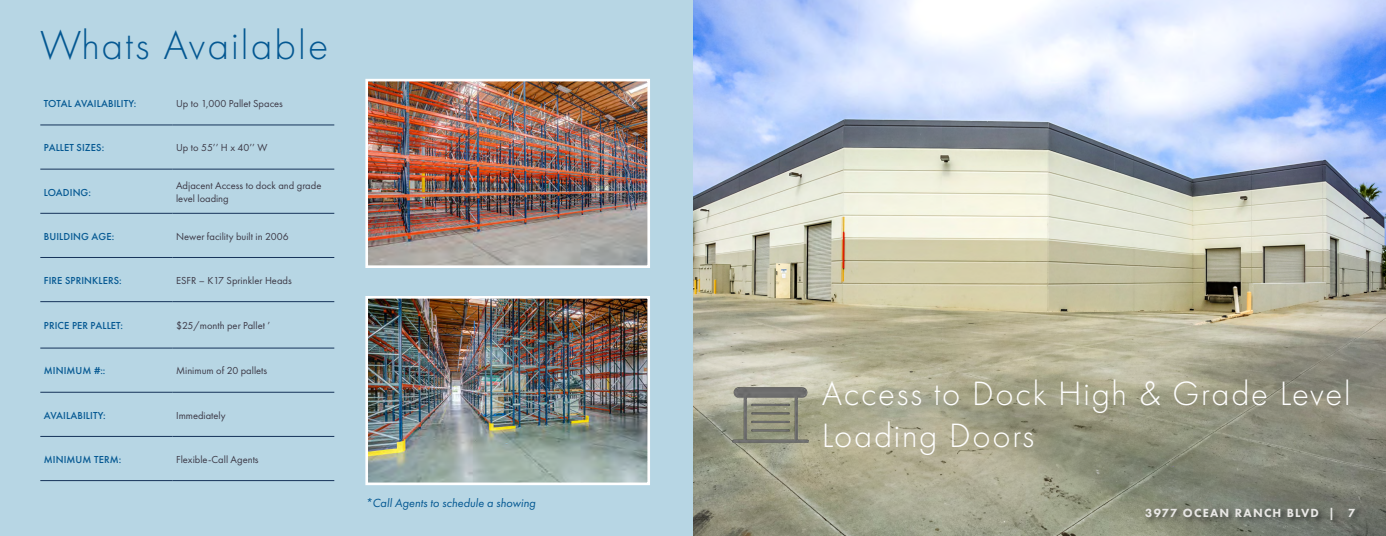
<style>
.page{position:relative;width:1386px;height:536px;background:#fff}
.page>*{position:absolute;margin:0;border:0;box-sizing:border-box;transform-origin:0 0}
.t1{font:300 42px "Futura PT";letter-spacing:.05em;color:#045892}
.t2{font:300 35px/42px "Futura PT";letter-spacing:.05em;color:#fff}
.t3{font:italic 12.25px "Futura PT";color:#045892}
.t4{font:500 12.25px "Futura PT";letter-spacing:.1em;color:#e8e7e5}
.t5{font:800 12.25px "Futura PT";letter-spacing:.1em;color:#e8e7e5}
.t6{font:10.5px/12.6px "Futura PT";color:#3d3a47}
.t7{font:500 10.5px "Futura PT";letter-spacing:.01em;color:#045892}
.s1{font-weight:800}
.s2{font-weight:300}
.s3{font-weight:400}
.s4{font-weight:700}
</style>
<div class="page">
<div style="left:0;top:0;width:693px;height:536px;background:#b7d6e4"></div>
<img style="left:369px;top:83px;width:277px;height:181px">
<div style="left:365px;top:79px;width:285px;height:189px;border:3px solid #fff"></div>
<img style="left:369px;top:300px;width:277px;height:181px">
<div style="left:365px;top:296px;width:285px;height:189px;border:3px solid #fff"></div>
<hr style="left:40px;top:125px;width:133px;height:1px;background:#153359">
<hr style="left:173px;top:125px;width:161px;height:1px;background:#153359">
<hr style="left:40px;top:169px;width:133px;height:1px;background:#153359">
<hr style="left:173px;top:169px;width:161px;height:1px;background:#153359">
<hr style="left:40px;top:213px;width:133px;height:1px;background:#153359">
<hr style="left:173px;top:213px;width:161px;height:1px;background:#153359">
<hr style="left:40px;top:257px;width:133px;height:1px;background:#153359">
<hr style="left:173px;top:257px;width:161px;height:1px;background:#153359">
<hr style="left:40px;top:301px;width:133px;height:1px;background:#153359">
<hr style="left:173px;top:301px;width:161px;height:1px;background:#153359">
<hr style="left:40px;top:348px;width:133px;height:1px;background:#153359">
<hr style="left:173px;top:348px;width:161px;height:1px;background:#153359">
<hr style="left:40px;top:392px;width:133px;height:1px;background:#153359">
<hr style="left:173px;top:392px;width:161px;height:1px;background:#153359">
<hr style="left:40px;top:436px;width:133px;height:1px;background:#153359">
<hr style="left:173px;top:436px;width:161px;height:1px;background:#153359">
<hr style="left:40px;top:480px;width:133px;height:1px;background:#153359">
<hr style="left:173px;top:480px;width:161px;height:1px;background:#153359">
<img style="left:693px;top:0;width:693px;height:536px">
<div style="left:1144px;top:506px;width:218px;height:21px;background:#000;opacity:.5"></div>
<img style="left:726px;top:357px;width:89px;height:109px">
<h1 class="t1" style="left:40px;top:21px;width:290px">Whats Available</h1>
<p class="t7" style="left:44px;top:97px;width:94px">TOTAL AVAILABILITY:</p>
<p class="t6" style="left:176px;top:97px;width:108px">Up to 1,000 Pallet Spaces</p>
<p class="t7" style="left:44px;top:141px;width:62px">PALLET SIZES:</p>
<p class="t6" style="left:176px;top:141px;width:93px">Up to 55’’ H x 40’’ W</p>
<p class="t7" style="left:44px;top:186px;width:49px">LOADING:</p>
<p class="t6" style="left:176px;top:179px;width:147px">Adjacent Access to dock and grade level loading</p>
<p class="t7" style="left:44px;top:230px;width:72px">BUILDING AGE:</p>
<p class="t6" style="left:176px;top:230px;width:114px">Newer facility built in 2006</p>
<p class="t7" style="left:44px;top:274px;width:79px">FIRE SPRINKLERS:</p>
<p class="t6" style="left:176px;top:274px;width:117px">ESFR – K17 Sprinkler Heads</p>
<p class="t7" style="left:44px;top:319px;width:81px">PRICE PER PALLET:</p>
<p class="t6" style="left:176px;top:319px;width:96px">$25/month per Pallet ’</p>
<p class="t7" style="left:44px;top:364px;width:63px">MINIMUM #::</p>
<p class="t6" style="left:176px;top:364px;width:93px">Minimum of 20 pallets</p>
<p class="t7" style="left:44px;top:408px;width:63px">AVAILABILITY:</p>
<p class="t6" style="left:176px;top:408px;width:51px">Immediately</p>
<p class="t7" style="left:44px;top:453px;width:79px">MINIMUM TERM:</p>
<p class="t6" style="left:176px;top:453px;width:84px">Flexible-Call Agents</p>
<p class="t3" style="left:365px;top:495px;width:172px">*Call Agents to schedule a showing</p>
<h2 class="t2" style="left:822px;top:372px;width:530px">Access to Dock High &amp; Grade Level<br>Loading Doors</h2>
<p class="t5" style="left:1145px;top:505px;width:212px">3977 OCEAN RANCH BLVD | 7</p>
<p class="t4" style="left:1136px;top:509px;width:221px"><span class="s1">NEWTON</span> CORPORATE <span class="s2">CENTER</span> <span class="s3">|</span> <span class="s4">7</span></p>
</div>
